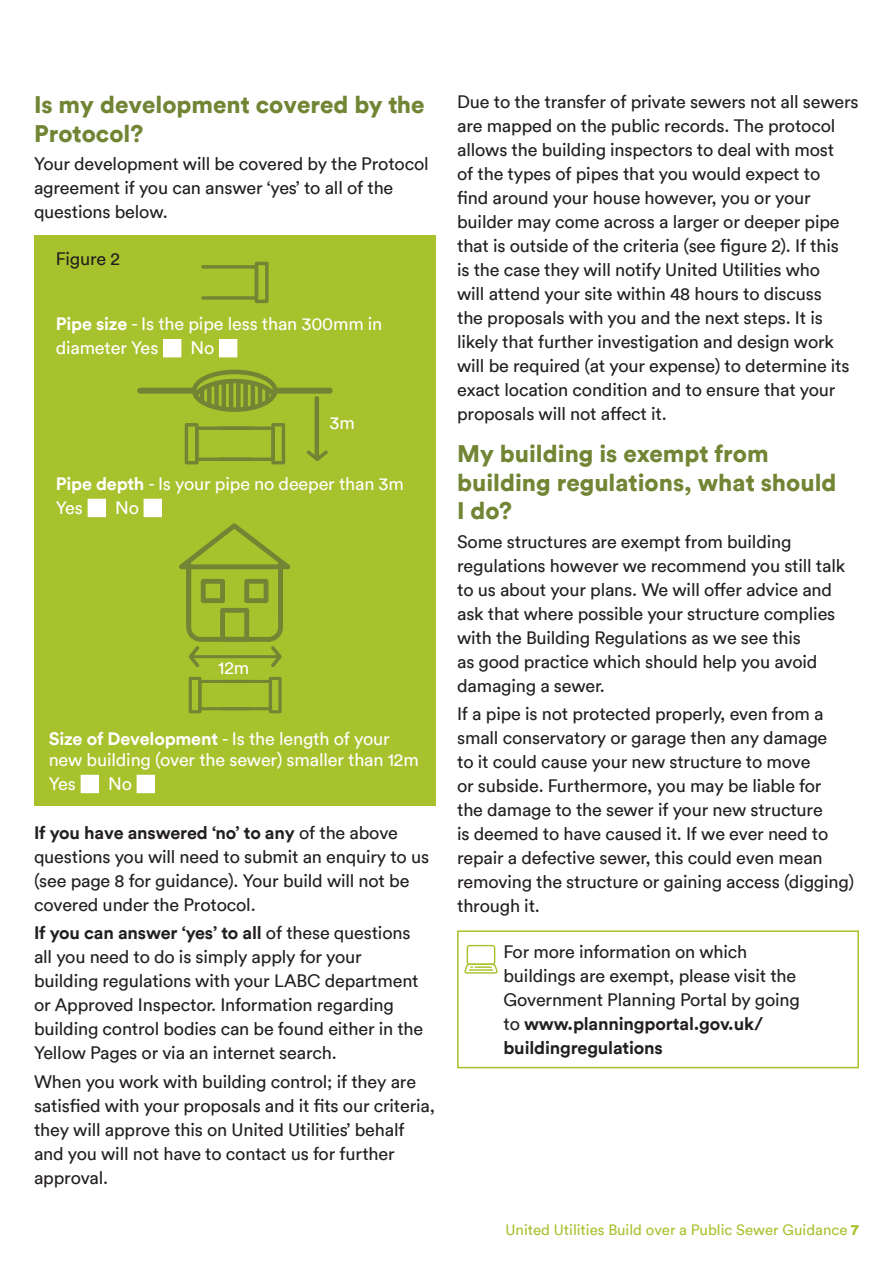
<style>
.page{position:relative;width:893px;height:1263px;background:#fff}
.page>*{position:absolute;margin:0;border:0;box-sizing:border-box;transform-origin:0 0}
.Sub_Header{font:900 24px/28.8px "Circular TT";color:#728534}
.Body_Txt{font:18px/24px "Circular TT";letter-spacing:-.01em;color:#231f20}
.Body_Txt-2{font:18px/24px "Circular TT";letter-spacing:-.01em;color:#fff}
.t1{font:15px "Circular TT";color:#a7c22d}
.s1{font-weight:700}
.s2{font-weight:900}
</style>
<div class="page">
<div style="left:34px;top:235px;width:402px;height:570px;background:#a7c22d"></div>
<div style="left:186px;top:561px;width:5px;height:63px;background:#728534;border-radius:2px"></div>
<div style="left:278px;top:561px;width:5px;height:63px;background:#728534;border-radius:2px"></div>
<svg style="left:179px;top:523px;width:111px;height:46px"></svg>
<div style="left:163px;top:339px;width:18px;height:18px;background:#fff"></div>
<div style="left:219px;top:339px;width:18px;height:18px;background:#fff"></div>
<div style="left:88px;top:499px;width:18px;height:18px;background:#fff"></div>
<div style="left:144px;top:499px;width:18px;height:18px;background:#fff"></div>
<div style="left:81px;top:775px;width:18px;height:18px;background:#fff"></div>
<div style="left:137px;top:775px;width:18px;height:18px;background:#fff"></div>
<svg style="left:307px;top:450px;width:21px;height:11px"></svg>
<svg style="left:186px;top:579px;width:97px;height:88px"></svg>
<svg style="left:201px;top:262px;width:68px;height:41px"></svg>
<svg style="left:185px;top:423px;width:100px;height:41px"></svg>
<svg style="left:189px;top:677px;width:93px;height:36px"></svg>
<svg style="left:464px;top:945px;width:34px;height:28px"></svg>
<hr style="left:469px;top:969px;width:24px;height:2px;background:#a7c22d">
<div style="left:457px;top:930px;width:402px;height:138px;border:2px solid #a7c22d"></div>
<svg style="left:190px;top:369px;width:90px;height:43px"></svg>
<div style="left:140px;top:388px;width:52px;height:6px;background:#728534"></div>
<div style="left:277px;top:388px;width:53px;height:6px;background:#728534"></div>
<hr style="left:315px;top:398px;width:4px;height:57px;background:#728534">
<hr style="left:193px;top:655px;width:85px;height:3px;background:#728534">
<p class="Sub_Header" style="left:34px;top:90px;width:392px">Is my development covered by the<br>Protocol?</p>
<p class="Body_Txt" style="left:34px;top:151px;width:396px">Your development will be covered by the Protocol agreement if you can answer ‘yes’ to all of the questions below.</p>
<p class="Body_Txt" style="left:56px;top:246px;width:66px">Figure 2</p>
<p class="Body_Txt-2" style="left:56px;top:312px;width:328px"><span class="s1">Pipe size</span> - Is the pipe less than 300mm in diameter Yes</p>
<p class="Body_Txt-2" style="left:190px;top:336px;width:26px">No</p>
<p class="Body_Txt-2" style="left:330px;top:411px;width:27px">3m</p>
<p class="Body_Txt-2" style="left:56px;top:472px;width:350px"><span class="s1">Pipe depth</span> - Is your pipe no deeper than 3m<br>Yes</p>
<p class="Body_Txt-2" style="left:115px;top:496px;width:26px">No</p>
<p class="Body_Txt-2" style="left:218px;top:656px;width:32px">12m</p>
<p class="Body_Txt-2" style="left:49px;top:728px;width:372px;line-height:21px"><span class="s1">Size of Development</span> - Is the length of your new building (over the sewer) smaller than 12m</p>
<p class="Body_Txt-2" style="left:49px;top:772px;width:29px">Yes</p>
<p class="Body_Txt-2" style="left:108px;top:772px;width:26px">No</p>
<p class="Body_Txt" style="left:34px;top:821px;width:397px"><span class="s1">If you have answered ‘no’ to any</span> of the above questions you will need to submit an enquiry to us (see page 8 for guidance). Your build will not be covered under the Protocol.</p>
<p class="Body_Txt" style="left:34px;top:921px;width:391px"><span class="s1">If you can answer ‘yes’ to all</span> of these questions all you need to do is simply apply for your building regulations with your LABC department or Approved Inspector. Information regarding building control bodies can be found either in the Yellow Pages or via an internet search.</p>
<p class="Body_Txt" style="left:34px;top:1069px;width:403px">When you work with building control; if they are satisfied with your proposals and it fits our criteria, they will approve this on United Utilities’ behalf and you will not have to contact us for further approval.</p>
<p class="Body_Txt" style="left:457px;top:90px;width:403px">Due to the transfer of private sewers not all sewers are mapped on the public records. The protocol allows the building inspectors to deal with most<br>of the types of pipes that you would expect to<br>find around your house however, you or your builder may come across a larger or deeper pipe that is outside of the criteria (see figure 2). If this<br>is the case they will notify United Utilities who<br>will attend your site within 48 hours to discuss<br>the proposals with you and the next steps. It is likely that further investigation and design work will be required (at your expense) to determine its exact location condition and to ensure that your proposals will not affect it.</p>
<p class="Sub_Header" style="left:457px;top:438px;width:381px">My building is exempt from building regulations, what should<br>I do?</p>
<p class="Body_Txt" style="left:457px;top:529px;width:390px">Some structures are exempt from building regulations however we recommend you still talk to us about your plans. We will offer advice and ask that where possible your structure complies with the Building Regulations as we see this<br>as good practice which should help you avoid damaging a sewer.</p>
<p class="Body_Txt" style="left:457px;top:701px;width:398px">If a pipe is not protected properly, even from a small conservatory or garage then any damage<br>to it could cause your new structure to move<br>or subside. Furthermore, you may be liable for<br>the damage to the sewer if your new structure<br>is deemed to have caused it. If we ever need to repair a defective sewer, this could even mean removing the structure or gaining access (digging) through it.</p>
<p class="Body_Txt" style="left:503px;top:940px;width:298px">For more information on which buildings are exempt, please visit the<br>Government Planning Portal by going to <span class="s1">www.planningportal.gov.uk/ buildingregulations</span></p>
<p class="t1" style="left:506px;top:1221px;width:355px">United Utilities Build over a Public Sewer Guidance <span class="s2">7</span></p>
</div>
